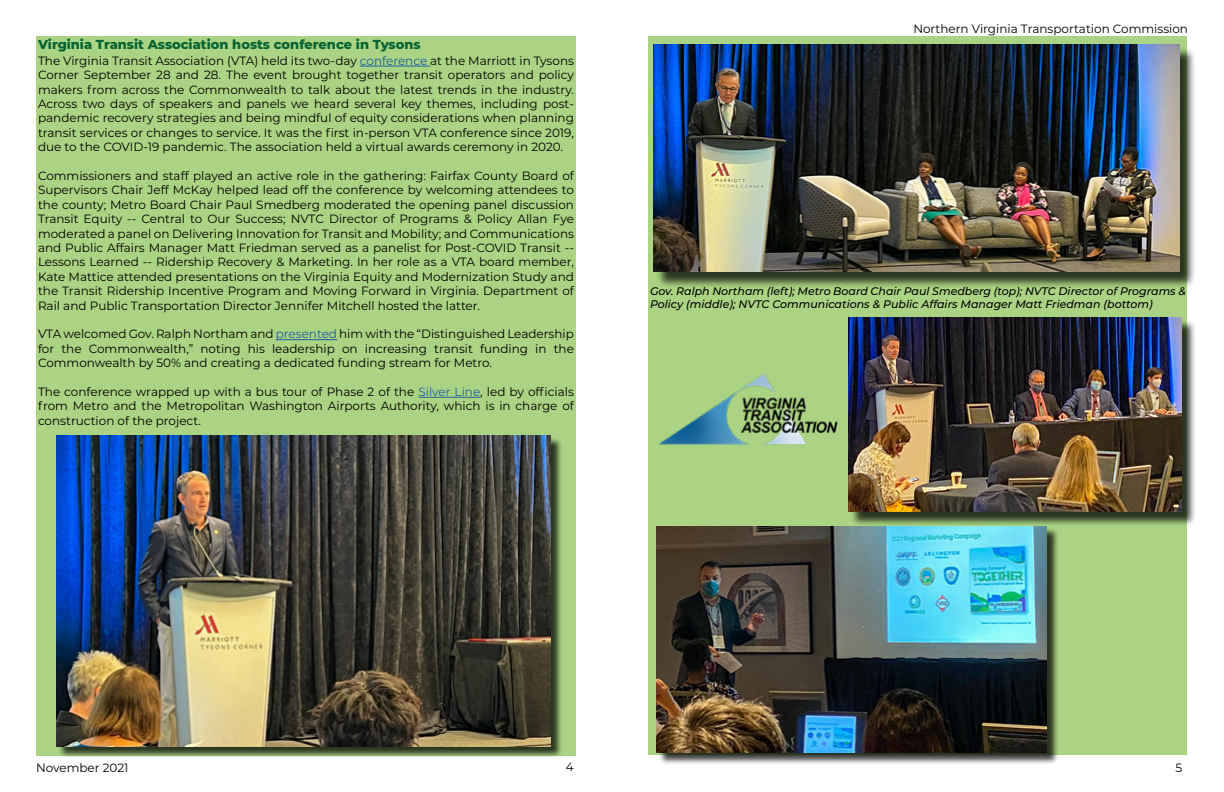
<style>
.page{position:relative;width:1224px;height:792px;background:#fff}
.page>*{position:absolute;margin:0;border:0;box-sizing:border-box;transform-origin:0 0}
.t1{font:800 13px "Montserrat";color:#076333}
.t2{font:12px/14.4px "Montserrat";color:#000;text-align:justify}
.t3{font:italic 500 11px/13.2px "Montserrat";color:#000}
.s1{color:#215e9e}
</style>
<div class="page">
<div style="left:36px;top:36px;width:540px;height:17px;background:#aad483"></div>
<div style="left:36px;top:53px;width:540px;height:703px;background:#aad483"></div>
<hr style="left:360px;top:66px;width:70px;height:1px;background:#215e9e">
<hr style="left:276px;top:339px;width:61px;height:1px;background:#215e9e">
<hr style="left:418px;top:397px;width:62px;height:1px;background:#215e9e">
<div style="left:58px;top:438px;width:504px;height:321px;background:#000;opacity:.75"></div>
<img style="left:57px;top:436px;width:493px;height:310px">
<div style="left:648px;top:36px;width:540px;height:720px;background:#aad483"></div>
<div style="left:656px;top:46px;width:541px;height:242px;background:#000;opacity:.75"></div>
<img style="left:654px;top:44px;width:525px;height:227px">
<div style="left:659px;top:528px;width:401px;height:237px;background:#000;opacity:.75"></div>
<img style="left:657px;top:526px;width:389px;height:227px">
<div style="left:850px;top:319px;width:346px;height:207px;background:#000;opacity:.75"></div>
<img style="left:848px;top:317px;width:333px;height:194px">
<img style="left:659px;top:374px;width:179px;height:71px">
<p class="t1" style="left:38px;top:34px;width:384px">Virginia Transit Association hosts conference in Tysons</p>
<p class="t2" style="left:38px;top:53px;width:538px">The Virginia Transit Association (VTA) held its two-day <span class="s1">conference</span> at the Marriott in Tysons Corner September 28 and 28. The event brought together transit operators and policy makers from across the Commonwealth to talk about the latest trends in the industry.<br>Across two days of speakers and panels we heard several key themes, including post&shy;pandemic recovery strategies and being mindful of equity considerations when planning transit services or changes to service. It was the first in-person VTA conference since 2019, due to the COVID-19 pandemic. The association held a virtual awards ceremony in 2020.</p>
<p class="t2" style="left:38px;top:168px;width:538px">Commissioners and staff played an active role in the gathering: Fairfax County Board of Supervisors Chair Jeff McKay helped lead off the conference by welcoming attendees to the county; Metro Board Chair Paul Smedberg moderated the opening panel discussion Transit Equity -- Central to Our Success; NVTC Director of Programs &amp; Policy Allan Fye moderated a panel on Delivering Innovation for Transit and Mobility; and Communications and Public Affairs Manager Matt Friedman served as a panelist for Post-COVID Transit -- Lessons Learned -- Ridership Recovery &amp; Marketing. In her role as a VTA board member, Kate Mattice attended presentations on the Virginia Equity and Modernization Study and the Transit Ridership Incentive Program and Moving Forward in Virginia. Department of Rail and Public Transportation Director Jennifer Mitchell hosted the latter.</p>
<p class="t2" style="left:38px;top:327px;width:538px">VTA welcomed Gov. Ralph Northam and <span class="s1">presented</span> him with the “Distinguished Leadership for the Commonwealth,” noting his leadership on increasing transit funding in the Commonwealth by 50% and creating a dedicated funding stream for Metro.</p>
<p class="t2" style="left:38px;top:384px;width:538px">The conference wrapped up with a bus tour of Phase 2 of the <span class="s1">Silver Line</span>, led by officials from Metro and the Metropolitan Washington Airports Authority, which is in charge of construction of the project.</p>
<p class="t2" style="left:913px;top:21px;width:276px">Northern Virginia Transportation Commission</p>
<p class="t3" style="left:650px;top:284px;width:537px">Gov. Ralph Northam (left); Metro Board Chair Paul Smedberg (top); NVTC Director of Programs &amp;<br>Policy (middle); NVTC Communications &amp; Public Affairs Manager Matt Friedman (bottom)</p>
<p class="t2" style="left:36px;top:760px;width:94px">November 2021</p>
<p class="t2" style="left:566px;top:759px;width:9px">4</p>
<p class="t2" style="left:1176px;top:760px;width:8px">5</p>
</div>
